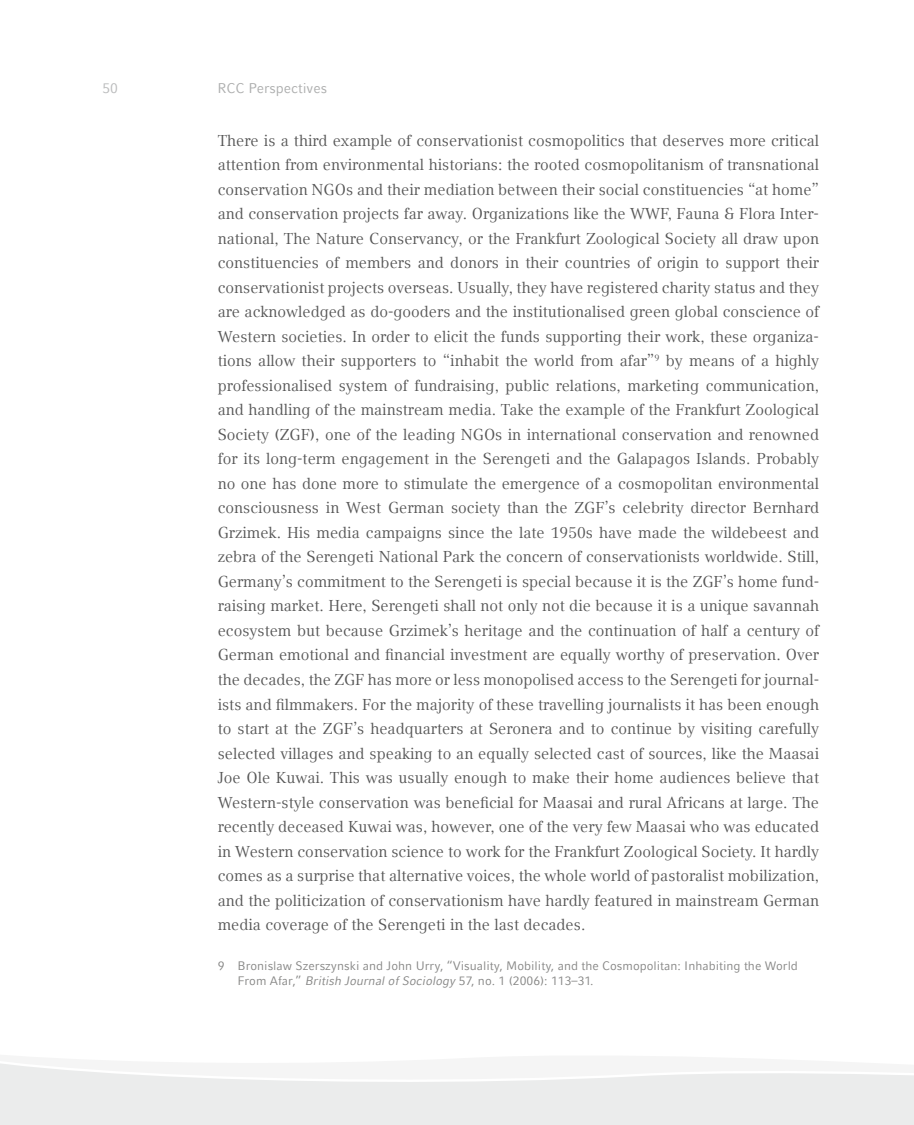
<style>
.page{position:relative;width:914px;height:1125px;background:#fff}
.page>*{position:absolute;margin:0;border:0;box-sizing:border-box;transform-origin:0 0}
.t1{font:15.75px/24.5px "LMU Compatil Text";color:#565656;text-align:justify}
.t2{font:14px "LMU Compatil Fact";color:#adaeae}
.t3{font:14px "LMU Compatil Fact";color:#bbbcbd}
.t4{font:12.25px/14.7px "LMU Compatil Fact";color:#878786}
.s1{font-style:italic}
</style>
<div class="page">
<svg style="left:0;top:1063px;width:913px;height:62px;fill:#ebecec"></svg>
<p class="t3" style="left:102px;top:80px;width:17px">50</p>
<p class="t2" style="left:217px;top:80px;width:111px">RCC Perspectives</p>
<p class="t1" style="left:218px;top:128px;width:603px">There is a third example of conservationist cosmopolitics that deserves more critical attention from environmental historians: the rooted cosmopolitanism of transnational conservation NGOs and their mediation between their social constituencies “at home” and conservation projects far away. Organizations like the WWF, Fauna &amp; Flora Inter&shy;national, The Nature Conservancy, or the Frankfurt Zoological Society all draw upon constituencies of members and donors in their countries of origin to support their conservationist projects overseas. Usually, they have registered charity status and they are acknowledged as do-gooders and the institutionalised green global conscience of Western societies. In order to elicit the funds supporting their work, these organiza&shy;tions allow their supporters to “inhabit the world from afar”<sup>9</sup> by means of a highly professionalised system of fundraising, public relations, marketing communication, and handling of the mainstream media. Take the example of the Frankfurt Zoological Society (ZGF), one of the leading NGOs in international conservation and renowned for its long-term engagement in the Serengeti and the Galapagos Islands. Probably no one has done more to stimulate the emergence of a cosmopolitan environmental consciousness in West German society than the ZGF’s celebrity director Bernhard Grzimek. His media campaigns since the late 1950s have made the wildebeest and zebra of the Serengeti National Park the concern of conservationists worldwide. Still, Germany’s commitment to the Serengeti is special because it is the ZGF’s home fund&shy;raising market. Here, Serengeti shall not only not die because it is a unique savannah ecosystem but because Grzimek’s heritage and the continuation of half a century of German emotional and financial investment are equally worthy of preservation. Over the decades, the ZGF has more or less monopolised access to the Serengeti for journal&shy;ists and filmmakers. For the majority of these travelling journalists it has been enough to start at the ZGF’s headquarters at Seronera and to continue by visiting carefully selected villages and speaking to an equally selected cast of sources, like the Maasai Joe Ole Kuwai. This was usually enough to make their home audiences believe that Western-style conservation was beneficial for Maasai and rural Africans at large. The recently deceased Kuwai was, however, one of the very few Maasai who was educated in Western conservation science to work for the Frankfurt Zoological Society. It hardly comes as a surprise that alternative voices, the whole world of pastoralist mobilization, and the politicization of conservationism have hardly featured in mainstream German media coverage of the Serengeti in the last decades.</p>
<p class="t4" style="left:237px;top:958px;width:561px;text-indent:-20px">9 Bronislaw Szerszynski and John Urry, “Visuality, Mobility, and the Cosmopolitan: Inhabiting the World<br>From Afar,” <span class="s1">British Journal of Sociology</span> 57, no. 1 (2006): 113–31.</p>
</div>
